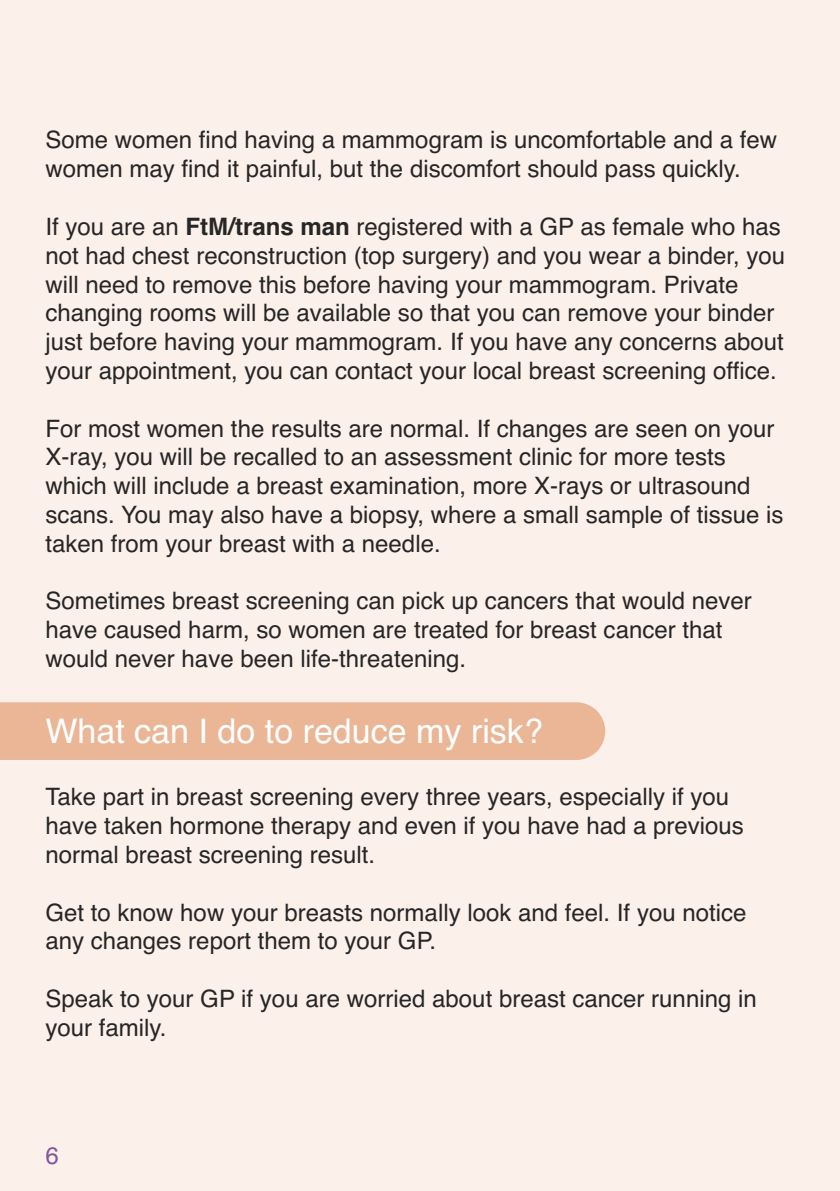
<style>
.page{position:relative;width:840px;height:1191px;background:#fff}
.page>*{position:absolute;margin:0;border:0;box-sizing:border-box;transform-origin:0 0}
.t1{font:34px "Helvetica";color:#fff}
.t2{font:24px/28.8px "Helvetica";color:#272627}
.t3{font:24px "Helvetica";color:#8058a1}
.s1{font-weight:700}
</style>
<div class="page">
<div style="left:0;top:0;width:839px;height:1191px;background:#fbf0ea"></div>
<div style="left:0;top:702px;width:605px;height:58px;background:#ebb696"></div>
<p class="t2" style="left:45px;top:126px;width:733px">Some women find having a mammogram is uncomfortable and a few women may find it painful, but the discomfort should pass quickly.</p>
<p class="t2" style="left:45px;top:212px;width:741px">If you are an <span class="s1">FtM/trans man</span> registered with a GP as female who has not had chest reconstruction (top surgery) and you wear a binder, you will need to remove this before having your mammogram. Private changing rooms will be available so that you can remove your binder just before having your mammogram. If you have any concerns about your appointment, you can contact your local breast screening office.</p>
<p class="t2" style="left:45px;top:414px;width:739px">For most women the results are normal. If changes are seen on your X-ray, you will be recalled to an assessment clinic for more tests which will include a breast examination, more X-rays or ultrasound scans. You may also have a biopsy, where a small sample of tissue is taken from your breast with a needle.</p>
<p class="t2" style="left:45px;top:587px;width:707px">Sometimes breast screening can pick up cancers that would never have caused harm, so women are treated for breast cancer that would never have been life-threatening.</p>
<h1 class="t1" style="left:45px;top:712px;width:498px">What can I do to reduce my risk?</h1>
<p class="t2" style="left:45px;top:782px;width:699px">Take part in breast screening every three years, especially if you have taken hormone therapy and even if you have had a previous normal breast screening result.</p>
<p class="t2" style="left:45px;top:898px;width:702px">Get to know how your breasts normally look and feel. If you notice any changes report them to your GP.</p>
<p class="t2" style="left:45px;top:984px;width:712px">Speak to your GP if you are worried about breast cancer running in your family.</p>
<p class="t3" style="left:45px;top:1141px;width:15px">6</p>
</div>
